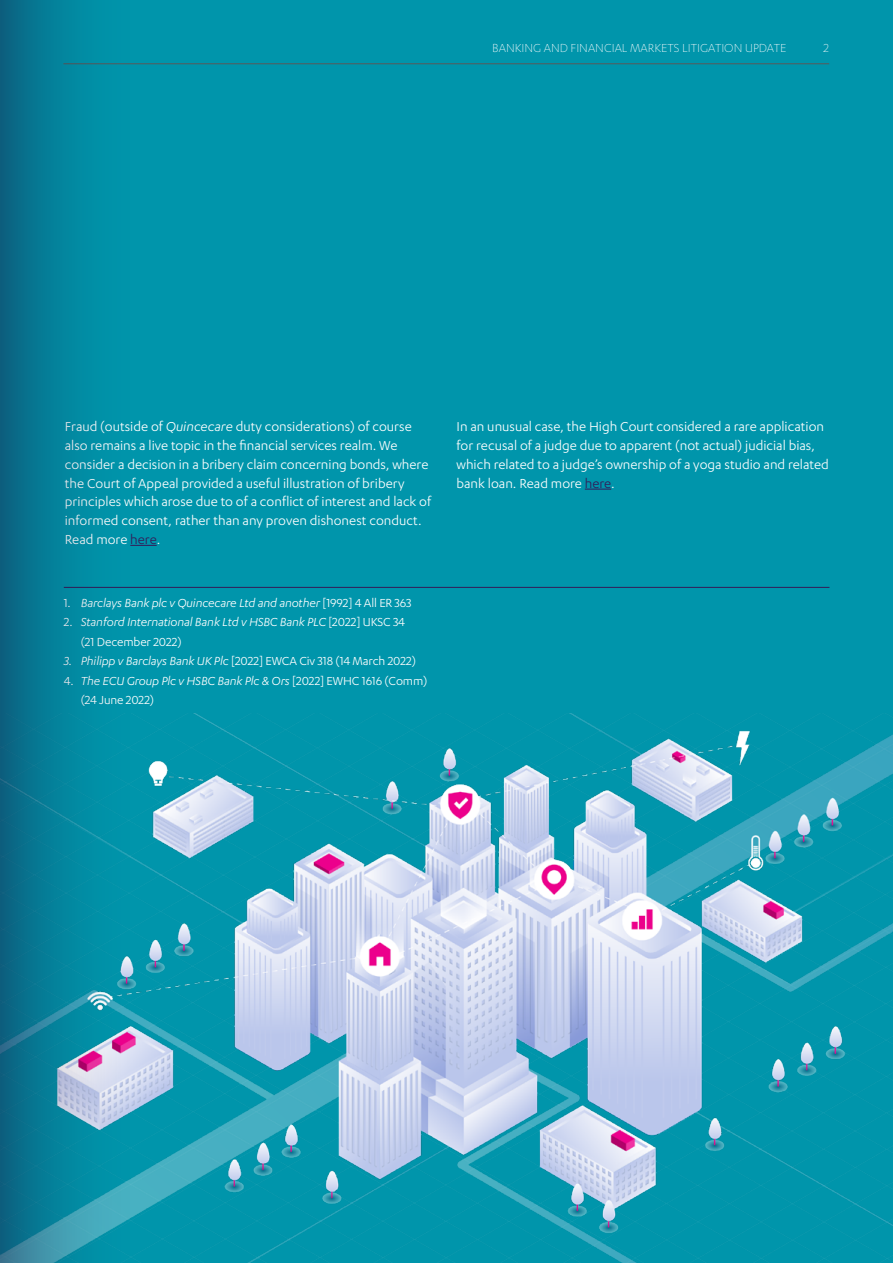
<style>
.page{position:relative;width:893px;height:1263px;background:#0095ab}
.page>*{position:absolute;margin:0;border:0;box-sizing:border-box;transform-origin:0 0}
.t1{font:15px/18.8px "Karbon";color:#fff}
.t2{font:italic 13.5px/19.5px "Karbon";letter-spacing:-.01em;color:#fff}
.t3{font:13.5px/19.5px "Karbon";letter-spacing:-.01em;color:#fff}
.t4{font:300 13.5px "Karbon";color:#fff}
.s1{font-style:italic}
.s2{color:#331b58}
.s3{font-style:normal}
</style>
<div class="page">
<svg style="left:585px;top:489px;width:26px;height:1px"></svg>
<img style="left:151px;top:713px;width:742px;height:550px">
<hr style="left:64px;top:587px;width:765px;height:1px;background:#331b58">
<hr style="left:63px;top:63px;width:766px;height:1px;background:#5a5a59">
<svg style="left:0;top:0;width:151px;height:1263px"></svg>
<p class="t4" style="left:492px;top:40px;width:296px">BANKING AND FINANCIAL MARKETS LITIGATION UPDATE</p>
<p class="t4" style="left:823px;top:40px;width:7px">2</p>
<p class="t1" style="left:65px;top:417px;width:368px">Fraud (outside of <span class="s1">Quincecare</span> duty considerations) of course also remains a live topic in the financial services realm. We consider a decision in a bribery claim concerning bonds, where the Court of Appeal provided a useful illustration of bribery principles which arose due to of a conflict of interest and lack of informed consent, rather than any proven dishonest conduct.<br>Read more <span class="s2">here</span>.</p>
<p class="t1" style="left:457px;top:417px;width:374px">In an unusual case, the High Court considered a rare application for recusal of a judge due to apparent (not actual) judicial bias, which related to a judge’s ownership of a yoga studio and related bank loan. Read more <span class="s2">here</span>.</p>
<p class="t2" style="left:64px;top:592px;width:349px"><span class="s3">1.</span> Barclays Bank plc v Quincecare Ltd and another <span class="s3">[1992] 4 All ER 363</span></p>
<p class="t2" style="left:81px;top:612px;width:326px;text-indent:-17px"><span class="s3">2.</span> Stanford International Bank Ltd v HSBC Bank PLC <span class="s3">[2022] UKSC 34 (21 December 2022)</span></p>
<p class="t3" style="left:64px;top:651px;width:354px"><span class="s1">3. Philipp v Barclays Bank UK Plc</span> [2022] EWCA Civ 318 (14 March 2022)</p>
<p class="t3" style="left:81px;top:670px;width:348px;text-indent:-17px">4. <span class="s1">The ECU Group Plc v HSBC Bank Plc &amp; Ors</span> [2022] EWHC 1616 (Comm) (24 June 2022)</p>
</div>
